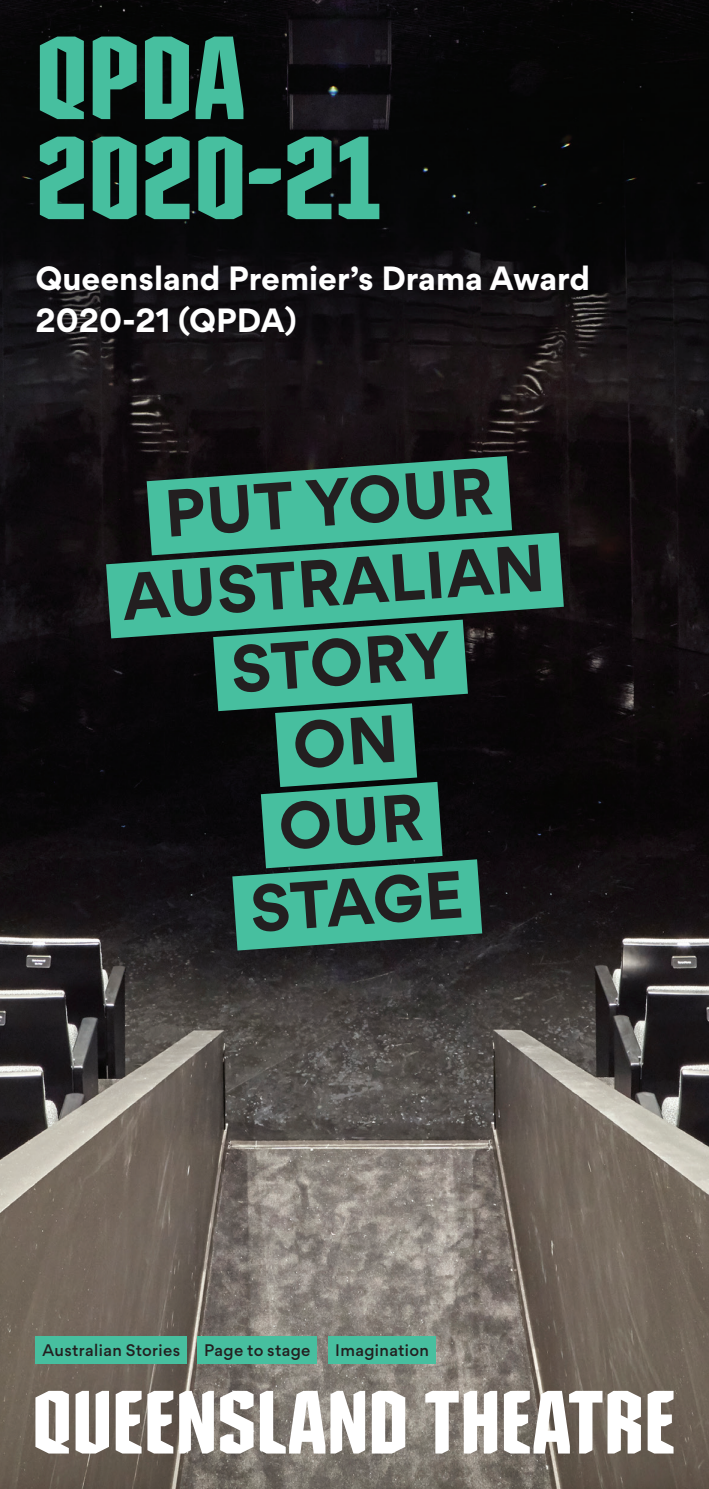
<style>
.page{position:relative;width:709px;height:1489px;background:#fff}
.page>*{position:absolute;margin:0;border:0;box-sizing:border-box;transform-origin:0 0}
.t1{font:110px/100px "QT Theatrical Display";color:#47bf9f}
.t2{font:700 59.5px/80px "Gordita";color:#231f20;text-align:center}
.t3{font:700 30px/42.5px "Gordita";color:#fff}
.t4{font:500 15px "Gordita";letter-spacing:.025em;color:#231f20}
</style>
<div class="page">
<img style="left:0;top:0;width:709px;height:1488px">
<div style="left:35px;top:1336px;width:152px;height:27px;background:#47bf9f"></div>
<div style="left:198px;top:1336px;width:119px;height:27px;background:#47bf9f"></div>
<div style="left:328px;top:1336px;width:108px;height:27px;background:#47bf9f"></div>
<svg style="left:35px;top:1390px;width:638px;height:63px"></svg>
<svg style="left:70px;top:414px;width:518px;height:76px;background:#1e312c"></svg>
<svg style="left:29px;top:490px;width:611px;height:190px;background:#295e50"></svg>
<svg style="left:136px;top:577px;width:408px;height:176px;background:#2f7764"></svg>
<svg style="left:198px;top:661px;width:296px;height:78px;background:#307b67"></svg>
<svg style="left:184px;top:739px;width:335px;height:78px;background:#235548"></svg>
<svg style="left:156px;top:817px;width:403px;height:175px;background:#2d574d"></svg>
<h1 class="t1" style="left:35px;top:34px;width:348px">QPDA<br>2020-21</h1>
<p class="t3" style="left:35px;top:256px;width:556px">Queensland Premier’s Drama Award<br>2020-21 (QPDA)</p>
<h2 class="t2" style="left:114px;top:476px;width:425px;rotate:-4deg">PUT YOUR<br>AUSTRALIAN<br>STORY<br>ON<br>OUR<br>STAGE</h2>
<p class="t4" style="left:42px;top:1339px;width:139px">Australian Stories</p>
<p class="t4" style="left:204px;top:1339px;width:108px">Page to stage</p>
<p class="t4" style="left:335px;top:1339px;width:95px">Imagination</p>
</div>
